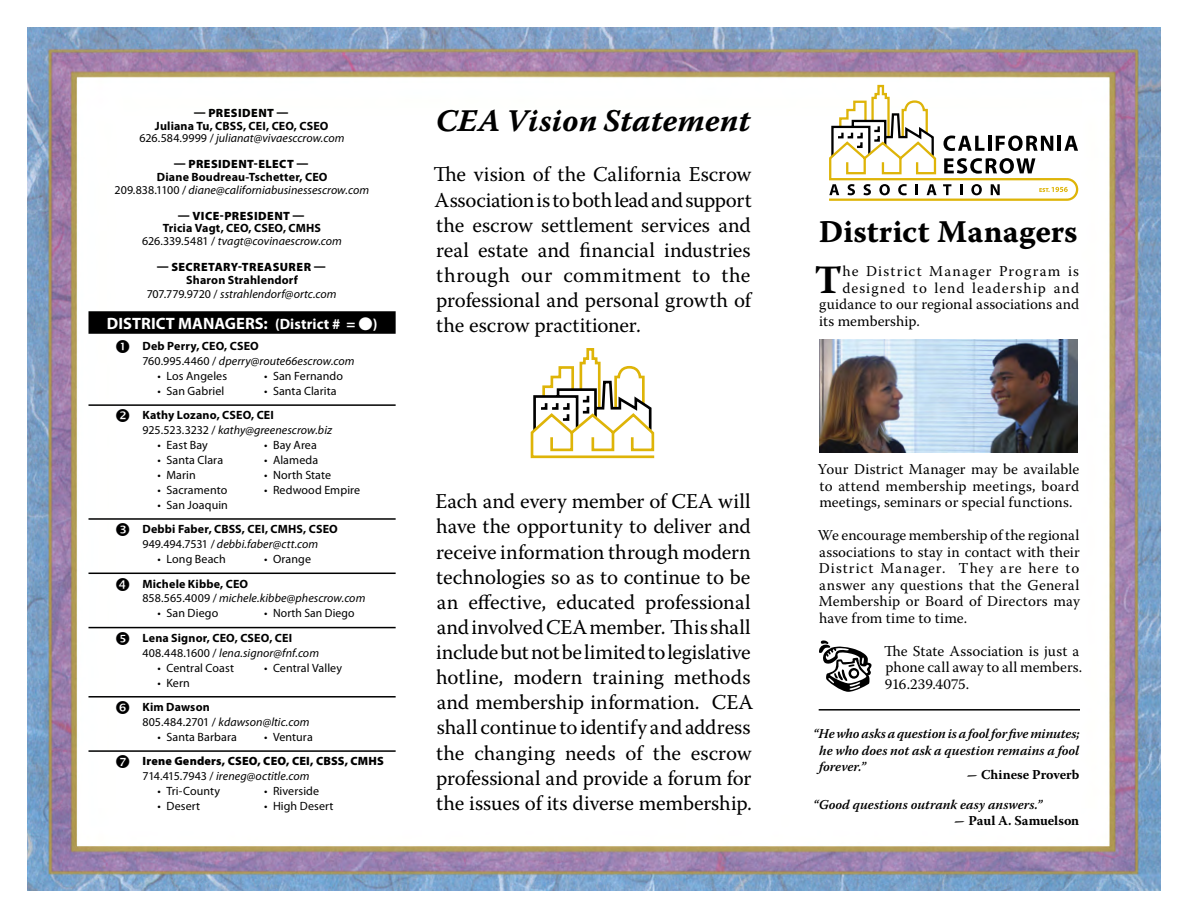
<style>
.page{position:relative;width:1188px;height:918px;background:#fff}
.page>*{position:absolute;margin:0;border:0;box-sizing:border-box;transform-origin:0 0}
.t1{font:700 40.05px "Warnock Pro";color:#000}
.t2{font:31.5px "Warnock Pro Bold It Capt";color:#000}
.t3{font:31.5px "Warnock Pro Bold Capt";color:#000}
.t4{font:21px/25.2px "Warnock Pro";letter-spacing:-.005em;color:#000;text-align:justify}
.t5{font:700 16.5px "Myriad Pro";letter-spacing:.005em;color:#fff}
.t6{font:15px/16.5px "Warnock Pro";letter-spacing:.015em;color:#000;text-align:justify}
.t7{font:15px "Warnock Pro";letter-spacing:.065em;color:#000}
.t8{font:15px "Warnock Pro";letter-spacing:.075em;color:#000}
.t9{font:italic 600 13.5px/16.5px "Warnock Pro";color:#000;text-align:justify}
.t10{font:700 13.5px "Warnock Pro";letter-spacing:-.005em;color:#000;scale:2.5 1}
.t11{font:italic 12px "Myriad Pro";letter-spacing:.005em;color:#000}
.t12{font:12px "Myriad Pro";letter-spacing:.01em;color:#000}
.t13{font:700 12px "Myriad Pro";letter-spacing:.015em;color:#000}
.t14{font:900 12px "Myriad Pro";letter-spacing:.03em;color:#000}
.s1{font-style:normal}
.s2{font-size:15px}
</style>
<div class="page">
<img style="left:27px;top:27px;width:1134px;height:864px">
<hr style="left:819px;top:709px;width:261px;height:2px;background:#000">
<div style="left:88px;top:311px;width:308px;height:23px;background:#000"></div>
<hr style="left:88px;top:404px;width:308px;height:2px;background:#000">
<hr style="left:88px;top:518px;width:308px;height:2px;background:#000">
<hr style="left:88px;top:573px;width:308px;height:1px;background:#000">
<hr style="left:88px;top:627px;width:308px;height:1px;background:#000">
<hr style="left:88px;top:696px;width:308px;height:2px;background:#000">
<hr style="left:88px;top:750px;width:308px;height:2px;background:#000">
<img style="left:820px;top:339px;width:258px;height:114px">
<svg style="left:829px;top:85px;width:249px;height:116px"></svg>
<svg style="left:819px;top:640px;width:53px;height:52px"></svg>
<svg style="left:531px;top:348px;width:126px;height:110px"></svg>
<svg style="left:116px;top:340px;width:13px;height:13px"></svg>
<svg style="left:116px;top:409px;width:13px;height:13px"></svg>
<svg style="left:116px;top:523px;width:13px;height:13px"></svg>
<svg style="left:116px;top:577px;width:13px;height:14px"></svg>
<svg style="left:116px;top:632px;width:13px;height:13px"></svg>
<svg style="left:116px;top:701px;width:13px;height:13px"></svg>
<svg style="left:116px;top:755px;width:13px;height:13px"></svg>
<p class="t14" style="left:194px;top:106px;width:96px">— PRESIDENT —</p>
<p class="t13" style="left:155px;top:119px;width:175px">Juliana Tu, CBSS, CEI, CEO, CSEO</p>
<p class="t11" style="left:140px;top:132px;width:206px"><span class="s1">626.584.9999 /</span> julianat@vivaesccrow.com</p>
<p class="t14" style="left:174px;top:158px;width:136px">— PRESIDENT-ELECT —</p>
<p class="t13" style="left:157px;top:170px;width:172px">Diane Boudreau-Tschetter, CEO</p>
<p class="t11" style="left:115px;top:183px;width:256px"><span class="s1">209.838.1100 /</span> diane@californiabusinessescrow.com</p>
<p class="t14" style="left:178px;top:209px;width:128px">— VICE-PRESIDENT —</p>
<p class="t13" style="left:163px;top:222px;width:160px">Tricia Vagt, CEO, CSEO, CMHS</p>
<p class="t11" style="left:142px;top:235px;width:201px"><span class="s1">626.339.5481 /</span> tvagt@covinaescrow.com</p>
<p class="t14" style="left:157px;top:260px;width:170px">— SECRETARY-TREASURER —</p>
<p class="t13" style="left:186px;top:273px;width:113px">Sharon Strahlendorf</p>
<p class="t11" style="left:147px;top:288px;width:191px"><span class="s1">707.779.9720 /</span> sstrahlendorf@ortc.com</p>
<p class="t5" style="left:107px;top:314px;width:272px">DISTRICT MANAGERS: <span class="s2">(District # =</span> ●<span class="s2">)</span></p>
<p class="t13" style="left:142px;top:339px;width:118px">Deb Perry, CEO, CSEO</p>
<p class="t11" style="left:142px;top:355px;width:214px"><span class="s1">760.995.4460 /</span> dperry@route66escrow.com</p>
<p class="t12" style="left:158px;top:369px;width:71px">• Los Angeles</p>
<p class="t12" style="left:264px;top:369px;width:81px">• San Fernando</p>
<p class="t12" style="left:158px;top:384px;width:68px">• San Gabriel</p>
<p class="t12" style="left:264px;top:384px;width:74px">• Santa Clarita</p>
<p class="t13" style="left:142px;top:409px;width:133px">Kathy Lozano, CSEO, CEI</p>
<p class="t11" style="left:142px;top:424px;width:191px"><span class="s1">925.523.3232 /</span> kathy@greenescrow.biz</p>
<p class="t12" style="left:158px;top:439px;width:52px">• East Bay</p>
<p class="t12" style="left:264px;top:439px;width:54px">• Bay Area</p>
<p class="t12" style="left:158px;top:453px;width:67px">• Santa Clara</p>
<p class="t12" style="left:264px;top:453px;width:56px">• Alameda</p>
<p class="t12" style="left:158px;top:468px;width:40px">• Marin</p>
<p class="t12" style="left:264px;top:468px;width:69px">• North State</p>
<p class="t12" style="left:158px;top:483px;width:71px">• Sacramento</p>
<p class="t12" style="left:264px;top:483px;width:98px">• Redwood Empire</p>
<p class="t12" style="left:158px;top:498px;width:72px">• San Joaquin</p>
<p class="t13" style="left:142px;top:522px;width:197px">Debbi Faber, CBSS, CEI, CMHS, CSEO</p>
<p class="t11" style="left:142px;top:538px;width:177px"><span class="s1">949.494.7531 /</span> debbi.faber@ctt.com</p>
<p class="t12" style="left:158px;top:552px;width:70px">• Long Beach</p>
<p class="t12" style="left:264px;top:552px;width:49px">• Orange</p>
<p class="t13" style="left:142px;top:577px;width:107px">Michele Kibbe, CEO</p>
<p class="t11" style="left:142px;top:592px;width:224px"><span class="s1">858.565.4009 /</span> michele.kibbe@phescrow.com</p>
<p class="t12" style="left:158px;top:607px;width:62px">• San Diego</p>
<p class="t12" style="left:264px;top:607px;width:92px">• North San Diego</p>
<p class="t13" style="left:142px;top:631px;width:151px">Lena Signor, CEO, CSEO, CEI</p>
<p class="t11" style="left:142px;top:646px;width:178px"><span class="s1">408.448.1600 /</span> lena.signor@fnf.com</p>
<p class="t12" style="left:158px;top:661px;width:78px">• Central Coast</p>
<p class="t12" style="left:264px;top:661px;width:80px">• Central Valley</p>
<p class="t12" style="left:158px;top:676px;width:34px">• Kern</p>
<p class="t13" style="left:142px;top:700px;width:69px">Kim Dawson</p>
<p class="t11" style="left:142px;top:715px;width:169px"><span class="s1">805.484.2701 /</span> kdawson@ltic.com</p>
<p class="t12" style="left:158px;top:730px;width:81px">• Santa Barbara</p>
<p class="t12" style="left:264px;top:730px;width:50px">• Ventura</p>
<p class="t14" style="left:142px;top:754px;width:243px">Irene Genders, CSEO, CEO, CEI, CBSS, CMHS</p>
<p class="t11" style="left:142px;top:770px;width:169px"><span class="s1">714.415.7943 /</span> ireneg@octitle.com</p>
<p class="t12" style="left:158px;top:785px;width:64px">• Tri-County</p>
<p class="t12" style="left:264px;top:785px;width:57px">• Riverside</p>
<p class="t12" style="left:158px;top:799px;width:44px">• Desert</p>
<p class="t12" style="left:264px;top:799px;width:71px">• High Desert</p>
<p class="t2" style="left:436px;top:102px;width:316px">CEA Vision Statement</p>
<p class="t4" style="left:433px;top:162px;width:320px">The vision of the California Escrow Association is to both lead and support the escrow settlement services and real estate and financial industries through our commitment to the professional and personal growth of the escrow practitioner.</p>
<p class="t4" style="left:436px;top:488px;width:319px;text-align:left">Each and every member of CEA will have the opportunity to deliver and receive information through modern technologies so as to continue to be an effective, educated professional and involved CEA member. This shall include but not be limited to legislative hotline, modern training methods and membership information. CEA shall continue to identify and address the changing needs of the escrow professional and provide a forum for the issues of its diverse membership.</p>
<p class="t3" style="left:819px;top:213px;width:260px">District Managers</p>
<p class="t1" style="left:814px;top:256px;width:29px">T</p>
<p class="t8" style="left:843px;top:262px;width:238px">he District Manager Program is</p>
<p class="t7" style="left:842px;top:279px;width:238px">designed to lend leadership and</p>
<p class="t6" style="left:819px;top:296px;width:262px">guidance to our regional associations and</p>
<p class="t6" style="left:819px;top:312px;width:102px">its membership.</p>
<p class="t6" style="left:818px;top:461px;width:263px">Your District Manager may be available to attend membership meetings, board meetings, seminars or special functions.</p>
<p class="t6" style="left:818px;top:527px;width:263px">We encourage membership of the regional associations to stay in contact with their District Manager. They are here to answer any questions that the General Membership or Board of Directors may have from time to time.</p>
<p class="t6" style="left:884px;top:642px;width:200px;text-align:left">The State Association is just a phone call away to all members.<br>916.239.4075.</p>
<p class="t9" style="left:819px;top:725px;width:262px;text-indent:-6px">“He who asks a question is a fool for five minutes; he who does not ask a question remains a fool forever.”</p>
<p class="t10" style="left:966px;top:766px;width:47px">- Chinese Proverb</p>
<p class="t9" style="left:813px;top:796px;width:231px">“Good questions outrank easy answers.”</p>
<p class="t10" style="left:953px;top:813px;width:52px">- Paul A. Samuelson</p>
</div>
